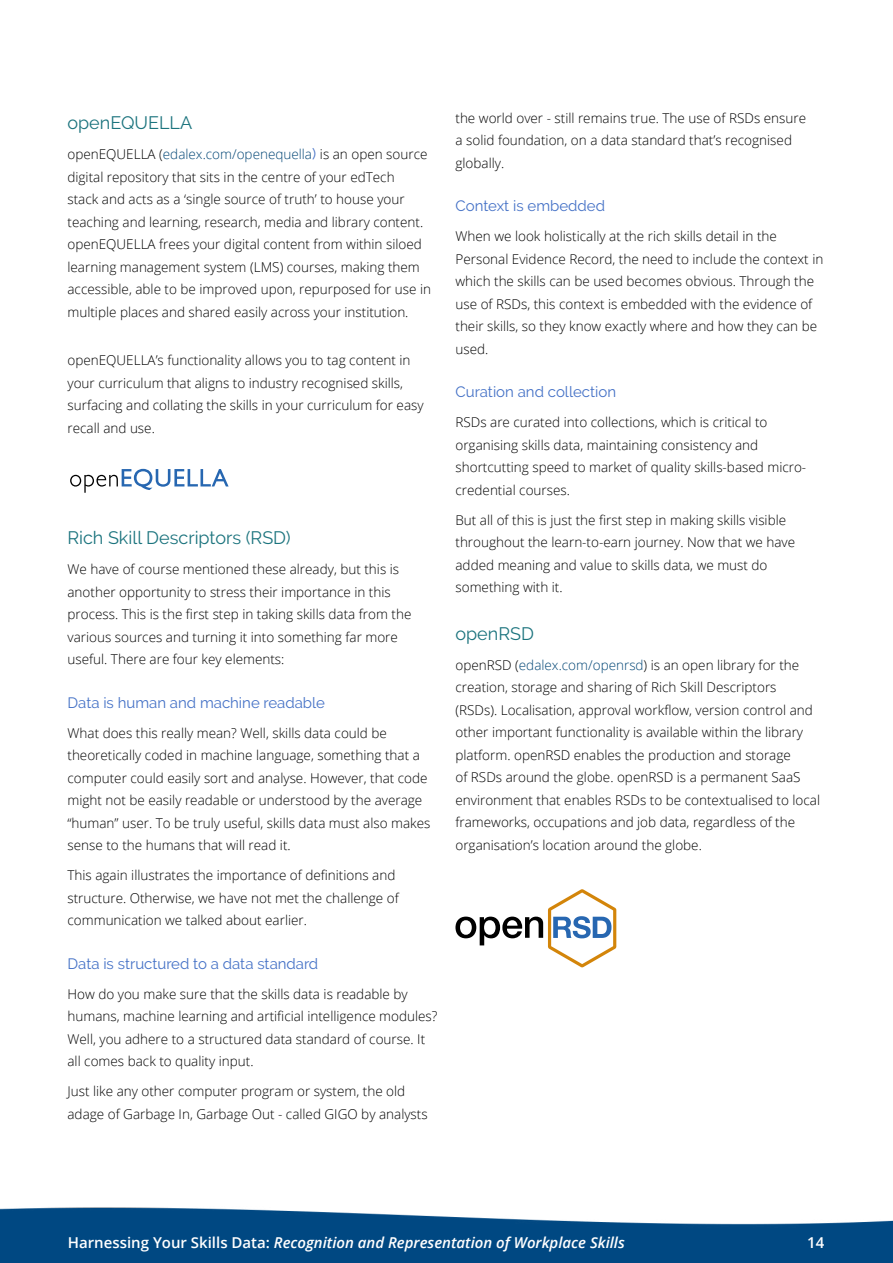
<style>
.page{position:relative;width:893px;height:1263px;background:#fff}
.page>*{position:absolute;margin:0;border:0;box-sizing:border-box;transform-origin:0 0}
.t1{font:18px "Raleway";color:#1c747e}
.t2{font:15px "Raleway";color:#4471c6}
.t3{font:italic 600 15px "Open Sans";color:#fff}
.t4{font:600 15px "Open Sans";color:#fff}
.t5{font:300 13.5px/22.5px "Open Sans";color:#000}
.s1{color:#004575}
.s2{font-family:"Raleway";font-weight:400;font-size:15px;color:#4471c6}
.s3{font-style:normal}
</style>
<div class="page">
<img style="left:0;top:1207px;width:893px;height:56px">
<svg style="left:455px;top:889px;width:161px;height:78px"></svg>
<svg style="left:70px;top:469px;width:159px;height:24px"></svg>
<h1 class="t1" style="left:68px;top:116px;width:126px">openEQUELLA</h1>
<p class="t5" style="left:67px;top:143px;width:365px">openEQUELLA (<span class="s1">edalex.com/openequella</span><span class="s2">)</span> is an open source digital repository that sits in the centre of your edTech<br>stack and acts as a ‘single source of truth’ to house your teaching and learning, research, media and library content. openEQUELLA frees your digital content from within siloed learning management system (LMS) courses, making them accessible, able to be improved upon, repurposed for use in multiple places and shared easily across your institution.</p>
<p class="t5" style="left:67px;top:348px;width:358px">openEQUELLA’s functionality allows you to tag content in your curriculum that aligns to industry recognised skills, surfacing and collating the skills in your curriculum for easy recall and use.</p>
<h1 class="t1" style="left:68px;top:531px;width:225px">Rich Skill Descriptors (RSD)</h1>
<p class="t5" style="left:68px;top:558px;width:345px">We have of course mentioned these already, but this is another opportunity to stress their importance in this process. This is the 昀椀rst step in taking skills data from the various sources and turning it into something far more useful. There are four key elements:</p>
<p class="t2" style="left:68px;top:697px;width:259px">Data is human and machine readable</p>
<p class="t5" style="left:68px;top:721px;width:364px">What does this really mean? Well, skills data could be theoretically coded in machine language, something that a computer could easily sort and analyse. However, that code might not be easily readable or understood by the average “human” user. To be truly useful, skills data must also makes sense to the humans that will read it.</p>
<p class="t5" style="left:68px;top:864px;width:333px">This again illustrates the importance of de昀椀nitions and structure. Otherwise, we have not met the challenge of communication we talked about earlier.</p>
<p class="t2" style="left:68px;top:958px;width:252px">Data is structured to a data standard</p>
<p class="t5" style="left:68px;top:982px;width:371px">How do you make sure that the skills data is readable by humans, machine learning and arti昀椀cial intelligence modules?<br>Well, you adhere to a structured data standard of course. It all comes back to quality input.</p>
<p class="t5" style="left:68px;top:1080px;width:362px">Just like any other computer program or system, the old adage of Garbage In, Garbage Out - called GIGO by analysts</p>
<p class="t5" style="left:455px;top:106px;width:352px">the world over - still remains true. The use of RSDs ensure a solid foundation, on a data standard that’s recognised globally.</p>
<p class="t2" style="left:455px;top:200px;width:151px">Context is embedded</p>
<p class="t5" style="left:455px;top:225px;width:369px">When we look holistically at the rich skills detail in the Personal Evidence Record, the need to include the context in which the skills can be used becomes obvious. Through the use of RSDs, this context is embedded with the evidence of their skills, so they know exactly where and how they can be used.</p>
<p class="t2" style="left:455px;top:386px;width:162px">Curation and collection</p>
<p class="t5" style="left:455px;top:411px;width:352px">RSDs are curated into collections, which is critical to organising skills data, maintaining consistency and shortcutting speed to market of quality skills-based micro&shy;credential courses.</p>
<p class="t5" style="left:455px;top:508px;width:341px">But all of this is just the 昀椀rst step in making skills visible throughout the learn-to-earn journey. Now that we have added meaning and value to skills data, we must do something with it.</p>
<h1 class="t1" style="left:455px;top:626px;width:80px">openRSD</h1>
<p class="t5" style="left:455px;top:653px;width:366px">openRSD (<span class="s1">edalex.com/openrsd</span>) is an open library for the creation, storage and sharing of Rich Skill Descriptors (RSDs). Localisation, approval work昀氀ow, version control and other important functionality is available within the library platform. openRSD enables the production and storage<br>of RSDs around the globe. openRSD is a permanent SaaS environment that enables RSDs to be contextualised to local frameworks, occupations and job data, regardless of the organisation’s location around the globe.</p>
<p class="t3" style="left:68px;top:1236px;width:558px"><span class="s3">Harnessing Your Skills Data:</span> Recognition and Representation of Workplace Skills</p>
<p class="t4" style="left:807px;top:1234px;width:19px">14</p>
</div>
